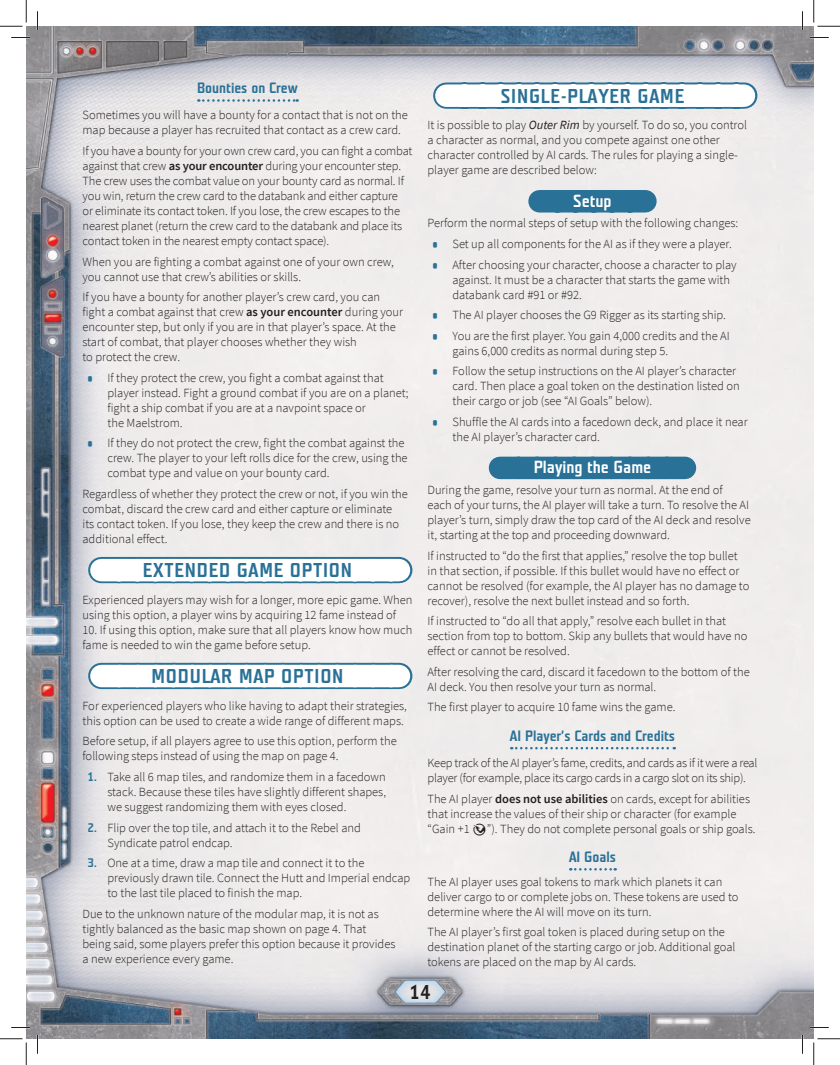
<style>
.page{position:relative;width:840px;height:1065px;background:#fff}
.page>*{position:absolute;margin:0;border:0;box-sizing:border-box;transform-origin:0 0}
.t1{font:20px "Teuton Fett";letter-spacing:.04em;color:#297197}
.t2{font:20px "Teuton Fett";color:#241f1f}
.t3{font:17.5px "Teuton Fett";color:#fff}
.t4{font:15px "Teuton Fett";color:#297197}
.t5{font:300 12.5px/15px "Source Sans Pro";color:#241f1f}
.t6{font:300 12.5px/15px "Source Sans Pro";letter-spacing:-.02em;color:#241f1f}
.s1{font-weight:600}
.s2{font-family:"Teuton Fett";font-weight:400;color:#297197}
.s3{font-weight:400;font-style:italic}
</style>
<div class="page">
<img style="left:26px;top:26px;width:788px;height:1013px">
<svg style="left:446px;top:82px;width:298px;height:27px"></svg>
<div style="left:540px;top:190px;width:105px;height:23px;background:#297197"></div>
<div style="left:500px;top:457px;width:185px;height:22px;background:#297197"></div>
<svg style="left:511px;top:747px;width:164px;height:2px"></svg>
<svg style="left:570px;top:868px;width:46px;height:3px"></svg>
<svg style="left:198px;top:99px;width:100px;height:3px"></svg>
<svg style="left:101px;top:557px;width:298px;height:26px"></svg>
<svg style="left:101px;top:663px;width:298px;height:26px"></svg>
<svg style="left:11px;top:37px;width:19px;height:1px"></svg>
<svg style="left:810px;top:37px;width:19px;height:1px"></svg>
<svg style="left:11px;top:1027px;width:19px;height:1px"></svg>
<svg style="left:810px;top:1027px;width:19px;height:1px"></svg>
<svg style="left:37px;top:11px;width:1px;height:19px"></svg>
<svg style="left:37px;top:1035px;width:1px;height:19px"></svg>
<svg style="left:802px;top:11px;width:1px;height:19px"></svg>
<svg style="left:802px;top:1035px;width:1px;height:19px"></svg>
<svg style="left:0;top:0;width:27px;height:27px"></svg>
<svg style="left:0;top:1039px;width:27px;height:26px"></svg>
<svg style="left:814px;top:0;width:26px;height:27px"></svg>
<svg style="left:814px;top:1039px;width:26px;height:26px"></svg>
<svg style="left:474px;top:823px;width:12px;height:12px"></svg>
<p class="t4" style="left:197px;top:80px;width:102px">Bounties on Crew</p>
<p class="t5" style="left:82px;top:108px;width:327px">Sometimes you will have a bounty for a contact that is not on the map because a player has recruited that contact as a crew card.</p>
<p class="t5" style="left:82px;top:143px;width:331px">If you have a bounty for your own crew card, you can fight a combat against that crew <span class="s1">as your encounter</span> during your encounter step.<br>The crew uses the combat value on your bounty card as normal. If you win, return the crew card to the databank and either capture<br>or eliminate its contact token. If you lose, the crew escapes to the nearest planet (return the crew card to the databank and place its contact token in the nearest empty contact space).</p>
<p class="t5" style="left:82px;top:254px;width:313px">When you are fighting a combat against one of your own crew, you cannot use that crew’s abilities or skills.</p>
<p class="t5" style="left:82px;top:289px;width:322px">If you have a bounty for another player’s crew card, you can fight a combat against that crew <span class="s1">as your encounter</span> during your encounter step, but only if you are in that player’s space. At the start of combat, that player chooses whether they wish<br>to protect the crew.</p>
<p class="t5" style="left:108px;top:370px;width:303px;text-indent:-20px"><span class="s2">•</span> If they protect the crew, you fight a combat against that player instead. Fight a ground combat if you are on a planet; fight a ship combat if you are at a navpoint space or<br>the Maelstrom.</p>
<p class="t5" style="left:108px;top:436px;width:302px;text-indent:-20px"><span class="s2">•</span> If they do not protect the crew, fight the combat against the crew. The player to your left rolls dice for the crew, using the combat type and value on your bounty card.</p>
<p class="t5" style="left:82px;top:486px;width:327px">Regardless of whether they protect the crew or not, if you win the combat, discard the crew card and either capture or eliminate<br>its contact token. If you lose, they keep the crew and there is no additional effect.</p>
<h1 class="t1" style="left:143px;top:560px;width:211px">EXTENDED GAME OPTION</h1>
<p class="t5" style="left:82px;top:592px;width:332px">Experienced players may wish for a longer, more epic game. When using this option, a player wins by acquiring 12 fame instead of</p>
<p class="t5" style="left:82px;top:622px;width:331px">10. If using this option, make sure that all players know how much fame is needed to win the game before setup.</p>
<h1 class="t1" style="left:152px;top:666px;width:193px">MODULAR MAP OPTION</h1>
<p class="t5" style="left:82px;top:698px;width:326px">For experienced players who like having to adapt their strategies, this option can be used to create a wide range of different maps.</p>
<p class="t5" style="left:82px;top:734px;width:316px">Before setup, if all players agree to use this option, perform the following steps instead of using the map on page 4.</p>
<p class="t5" style="left:108px;top:769px;width:280px;text-align:justify;text-indent:-20px"><span class="s2">1.</span> Take all 6 map tiles, and randomize them in a facedown stack. Because these tiles have slightly different shapes, we suggest randomizing them with eyes closed.</p>
<p class="t5" style="left:108px;top:820px;width:255px;text-indent:-20px"><span class="s2">2.</span> Flip over the top tile, and attach it to the Rebel and<br>Syndicate patrol endcap.</p>
<p class="t5" style="left:108px;top:856px;width:304px;text-indent:-20px"><span class="s2">3.</span> One at a time, draw a map tile and connect it to the previously drawn tile. Connect the Hutt and Imperial endcap to the last tile placed to finish the map.</p>
<p class="t5" style="left:82px;top:906px;width:314px">Due to the unknown nature of the modular map, it is not as tightly balanced as the basic map shown on page 4. That being said, some players prefer this option because it provides a new experience every game.</p>
<h1 class="t1" style="left:501px;top:86px;width:185px">SINGLE-PLAYER GAME</h1>
<p class="t5" style="left:428px;top:118px;width:321px">It is possible to play <span class="s3">Outer Rim</span> by yourself. To do so, you control a character as normal, and you compete against one other character controlled by AI cards. The rules for playing a single&shy;player game are described below:</p>
<h2 class="t3" style="left:573px;top:192px;width:40px">Setup</h2>
<p class="t5" style="left:428px;top:216px;width:312px">Perform the normal steps of setup with the following changes:</p>
<p class="t5" style="left:432px;top:236px;width:301px"><span class="s2">•</span> Set up all components for the AI as if they were a player.</p>
<p class="t5" style="left:452px;top:257px;width:286px;text-indent:-20px"><span class="s2">•</span> After choosing your character, choose a character to play against. It must be a character that starts the game with databank card #91 or #92.</p>
<p class="t5" style="left:432px;top:308px;width:295px"><span class="s2">•</span> The AI player chooses the G9 Rigger as its starting ship.</p>
<p class="t5" style="left:452px;top:328px;width:279px;text-indent:-20px"><span class="s2">•</span> You are the first player. You gain 4,000 credits and the AI gains 6,000 credits as normal during step 5.</p>
<p class="t5" style="left:452px;top:364px;width:289px;text-indent:-20px"><span class="s2">•</span> Follow the setup instructions on the AI player’s character card. Then place a goal token on the destination listed on their cargo or job (see “AI Goals” below).</p>
<p class="t5" style="left:452px;top:414px;width:297px;text-indent:-20px"><span class="s2">•</span> Shuffle the AI cards into a facedown deck, and place it near the AI player’s character card.</p>
<h2 class="t3" style="left:534px;top:459px;width:119px">Playing the Game</h2>
<p class="t5" style="left:428px;top:482px;width:325px">During the game, resolve your turn as normal. At the end of<br>each of your turns, the AI player will take a turn. To resolve the AI player’s turn, simply draw the top card of the AI deck and resolve it, starting at the top and proceeding downward.</p>
<p class="t5" style="left:428px;top:548px;width:323px">If instructed to “do the first that applies,” resolve the top bullet in that section, if possible. If this bullet would have no effect or cannot be resolved (for example, the AI player has no damage to recover), resolve the next bullet instead and so forth.</p>
<p class="t5" style="left:428px;top:614px;width:321px">If instructed to “do all that apply,” resolve each bullet in that section from top to bottom. Skip any bullets that would have no effect or cannot be resolved.</p>
<p class="t5" style="left:428px;top:664px;width:324px">After resolving the card, discard it facedown to the bottom of the<br>AI deck. You then resolve your turn as normal.</p>
<p class="t5" style="left:428px;top:700px;width:249px">The first player to acquire 10 fame wins the game.</p>
<p class="t4" style="left:510px;top:728px;width:167px">AI Player’s Cards and Credits</p>
<p class="t6" style="left:428px;top:755px;width:332px">Keep track of the AI player’s fame, credits, and cards as if it were a real player (for example, place its cargo cards in a cargo slot on its ship).</p>
<p class="t5" style="left:428px;top:791px;width:324px">The AI player <span class="s1">does not use abilities</span> on cards, except for abilities that increase the values of their ship or character (for example “Gain +1</p>
<p class="t5" style="left:487px;top:821px;width:270px">”). They do not complete personal goals or ship goals.</p>
<p class="t4" style="left:569px;top:849px;width:48px">AI Goals</p>
<p class="t5" style="left:428px;top:874px;width:313px">The AI player uses goal tokens to mark which planets it can deliver cargo to or complete jobs on. These tokens are used to determine where the AI will move on its turn.</p>
<p class="t5" style="left:428px;top:925px;width:310px">The AI player’s first goal token is placed during setup on the destination planet of the starting cargo or job. Additional goal tokens are placed on the map by AI cards.</p>
<h1 class="t2" style="left:410px;top:982px;width:22px">14</h1>
</div>
